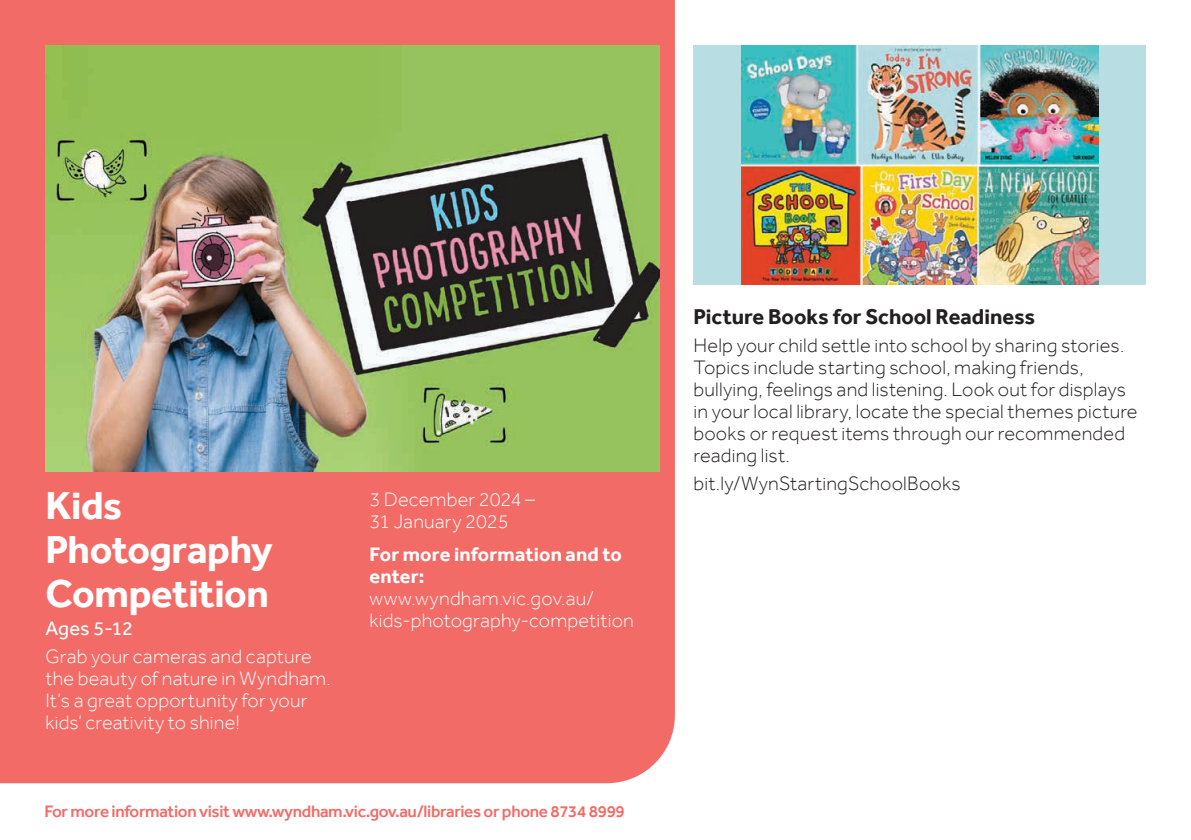
<style>
.page{position:relative;width:1191px;height:840px;background:#fff}
.page>*{position:absolute;margin:0;border:0;box-sizing:border-box;transform-origin:0 0}
.Feature_heading{font:700 40px/44px "Effra";letter-spacing:-.01em;color:#fff}
.t1{font:700 22px "Effra";color:#231f20}
.body{font:300 20px/22px "Effra";letter-spacing:.01em;color:#231f20}
.body-2{font:300 20px/22px "Effra";letter-spacing:.01em;color:#fff}
.Date_time{font:300 20px/22px "Effra";letter-spacing:.01em;color:#fff}
.Location{font:700 20px/22px "Effra";letter-spacing:.01em;color:#fff}
.Age{font:20px "Effra";letter-spacing:.005em;color:#fff}
.t2{font:500 17px "Effra";letter-spacing:-.02em;color:#f26b67}
</style>
<div class="page">
<div style="left:0;top:0;width:675px;height:782px;background:#f26b67"></div>
<div style="left:693px;top:45px;width:452px;height:240px;background:#b8dde2"></div>
<img style="left:741px;top:45px;width:357px;height:240px">
<img style="left:45px;top:45px;width:614px;height:426px">
<p class="Feature_heading" style="left:45px;top:483px;width:229px">Kids<br>Photography<br>Competition</p>
<p class="Age" style="left:45px;top:616px;width:89px">Ages 5-12</p>
<p class="body-2" style="left:45px;top:644px;width:287px">Grab your cameras and capture the beauty of nature in Wyndham.<br>It’s a great opportunity for your kids’ creativity to shine!</p>
<p class="body-2" style="left:369px;top:487px;width:167px">3 December 2024 –<br>31 January 2025</p>
<p class="Location" style="left:369px;top:543px;width:254px">For more information and to enter:</p>
<p class="Date_time" style="left:369px;top:587px;width:266px">www.wyndham.vic.gov.au/ kids-photography-competition</p>
<p class="t2" style="left:44px;top:801px;width:582px">For more information visit www.wyndham.vic.gov.au/libraries or phone 8734 8999</p>
<p class="t1" style="left:693px;top:303px;width:343px">Picture Books for School Readiness</p>
<p class="body" style="left:693px;top:333px;width:445px">Help your child settle into school by sharing stories.<br>Topics include starting school, making friends, bullying, feelings and listening. Look out for displays in your local library, locate the special themes picture books or request items through our recommended reading list.</p>
<p class="body" style="left:693px;top:471px;width:269px">bit.ly/WynStartingSchoolBooks</p>
</div>
